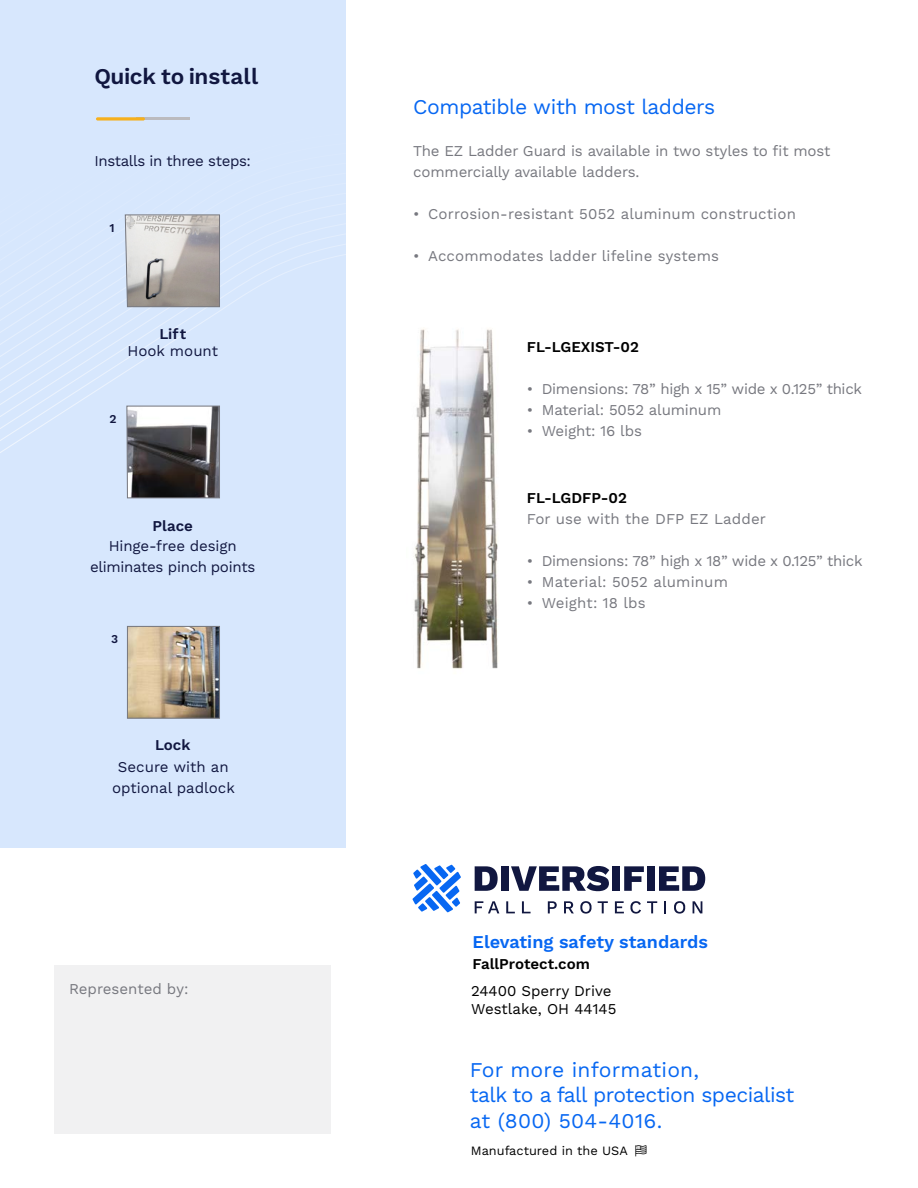
<style>
.page{position:relative;width:918px;height:1188px;background:#fff}
.page>*{position:absolute;margin:0;border:0;box-sizing:border-box;transform-origin:0 0}
.t1{font:600 22.5px "Work Sans";letter-spacing:-.01em;color:#111740}
.t2{font:21px/25.5px "Work Sans";letter-spacing:-.02em;color:#0767f2}
.t3{font:600 18px "Work Sans";color:#0767f2}
.t4{font:15px/21px "Work Sans";letter-spacing:-.01em;color:#77787f}
.t5{font:15px "Work Sans";letter-spacing:.01em;color:#77787f}
.t6{font:15px/21px "Work Sans";letter-spacing:-.01em;color:#111740;text-align:center}
.t7{font:600 15px "Work Sans";color:#000}
.t8{font:15px/18px "Work Sans";color:#000}
.t9{font:600 15px "Work Sans";color:#111740}
.t10{font:12.75px "Work Sans";color:#000}
.t11{font:600 12px "Work Sans";color:#111740}
.s1{font-weight:600}
</style>
<div class="page">
<div style="left:0;top:0;width:345px;height:848px;background:#d7e7fd"></div>
<div style="left:54px;top:966px;width:276px;height:168px;background:#f1f1f2"></div>
<svg style="left:0;top:246px;width:346px;height:275px"></svg>
<hr style="left:136px;top:118px;width:54px;height:2px;background:#bbbbbf">
<svg style="left:96px;top:117px;width:49px;height:4px"></svg>
<svg style="left:125px;top:214px;width:95px;height:93px;background:#b8b4b1"></svg>
<svg style="left:126px;top:405px;width:94px;height:94px;background:#696769"></svg>
<img style="left:129px;top:628px;width:89px;height:89px">
<div style="left:127px;top:626px;width:93px;height:93px;border:1px solid #77787f"></div>
<img style="left:414px;top:329px;width:84px;height:340px">
<svg style="left:693px;top:901px;width:9px;height:12px"></svg>
<svg style="left:475px;top:866px;width:23px;height:25px"></svg>
<div style="left:501px;top:866px;width:8px;height:25px;background:#111740"></div>
<svg style="left:511px;top:866px;width:98px;height:25px"></svg>
<div style="left:612px;top:866px;width:8px;height:25px;background:#111740"></div>
<svg style="left:624px;top:866px;width:20px;height:25px"></svg>
<div style="left:647px;top:866px;width:7px;height:25px;background:#111740"></div>
<svg style="left:659px;top:866px;width:46px;height:25px"></svg>
<svg style="left:475px;top:901px;width:24px;height:12px"></svg>
<svg style="left:506px;top:901px;width:9px;height:12px"></svg>
<svg style="left:522px;top:901px;width:9px;height:12px"></svg>
<svg style="left:548px;top:901px;width:9px;height:12px"></svg>
<svg style="left:564px;top:901px;width:10px;height:12px"></svg>
<svg style="left:580px;top:901px;width:12px;height:13px"></svg>
<svg style="left:598px;top:901px;width:10px;height:12px"></svg>
<svg style="left:615px;top:901px;width:9px;height:12px"></svg>
<svg style="left:630px;top:901px;width:11px;height:13px"></svg>
<svg style="left:647px;top:901px;width:10px;height:12px"></svg>
<svg style="left:664px;top:901px;width:2px;height:12px"></svg>
<svg style="left:674px;top:901px;width:12px;height:13px"></svg>
<svg style="left:412px;top:864px;width:49px;height:48px"></svg>
<p class="t1" style="left:94px;top:64px;width:165px">Quick to install</p>
<p class="t6" style="left:94px;top:151px;width:158px">Installs in three steps:</p>
<p class="t11" style="left:110px;top:221px;width:7px">1</p>
<p class="t6" style="left:128px;top:325px;width:92px;line-height:17.7px"><span class="s1">Lift<br></span>Hook mount</p>
<p class="t11" style="left:110px;top:412px;width:9px">2</p>
<h5 class="t9" style="left:153px;top:517px;width:42px">Place</h5>
<p class="t6" style="left:90px;top:536px;width:167px">Hinge-free design eliminates pinch points</p>
<p class="t11" style="left:111px;top:632px;width:9px">3</p>
<h5 class="t9" style="left:155px;top:736px;width:37px">Lock</h5>
<p class="t6" style="left:112px;top:757px;width:124px">Secure with an optional padlock</p>
<p class="t4" style="left:69px;top:979px;width:121px">Represented by:</p>
<h3 class="t2" style="left:413px;top:95px;width:303px">Compatible with most ladders</h3>
<p class="t4" style="left:413px;top:141px;width:419px">The EZ Ladder Guard is available in two styles to ft most commercially available ladders.</p>
<p class="t5" style="left:413px;top:205px;width:384px">• Corrosion-resistant 5052 aluminum construction</p>
<p class="t5" style="left:413px;top:247px;width:308px">• Accommodates ladder lifeline systems</p>
<h5 class="t7" style="left:527px;top:338px;width:114px">FL-LGEXIST-02</h5>
<p class="t4" style="left:527px;top:379px;width:337px">• Dimensions: 78” high x 15” wide x 0.125” thick</p>
<p class="t4" style="left:527px;top:400px;width:196px">• Material: 5052 aluminum</p>
<p class="t4" style="left:527px;top:421px;width:117px">• Weight: 16 lbs</p>
<h5 class="t7" style="left:527px;top:489px;width:102px">FL-LGDFP-02</h5>
<p class="t5" style="left:527px;top:510px;width:241px">For use with the DFP EZ Ladder</p>
<p class="t4" style="left:527px;top:551px;width:337px">• Dimensions: 78” high x 18” wide x 0.125” thick</p>
<p class="t5" style="left:527px;top:573px;width:203px">• Material: 5052 aluminum</p>
<p class="t5" style="left:527px;top:594px;width:120px">• Weight: 18 lbs</p>
<h4 class="t3" style="left:473px;top:931px;width:237px">Elevating safety standards</h4>
<p class="t7" style="left:473px;top:955px;width:119px">FallProtect.com</p>
<p class="t8" style="left:471px;top:982px;width:147px">24400 Sperry Drive<br>Westlake, OH 44145</p>
<h3 class="t2" style="left:470px;top:1058px;width:326px">For more information,<br>talk to a fall protection specialist at (800) 504-4016.</h3>
<p class="t10" style="left:471px;top:1143px;width:158px">Manufactured in the USA</p>
</div>
